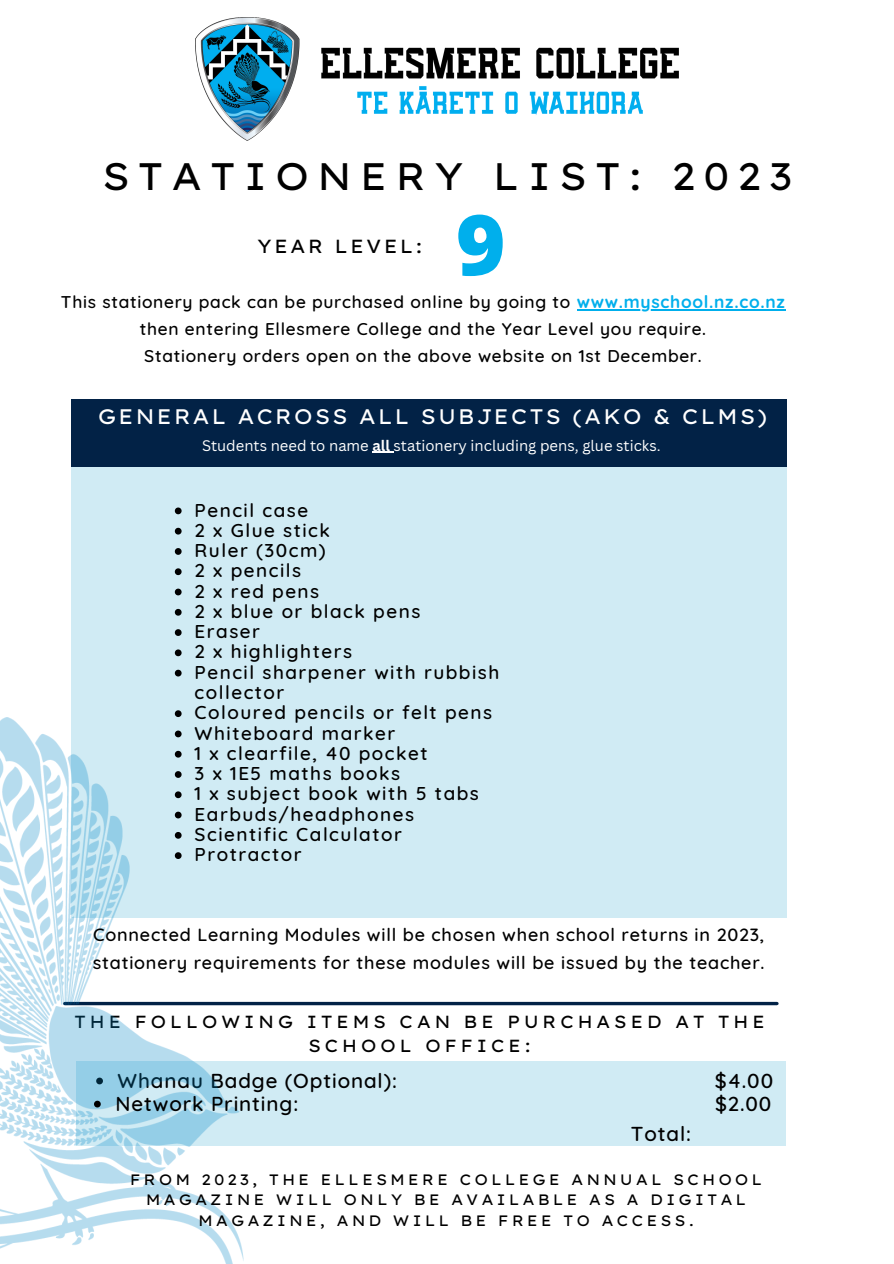
<style>
.page{position:relative;width:894px;height:1264px;background:#fff}
.page>*{position:absolute;margin:0;border:0;box-sizing:border-box;transform-origin:0 0}
.t1{font:800 84px "Open Sans";color:#00afec}
.t2{font:38.25px "Lexend Exa";letter-spacing:.19em;color:#000}
.t3{font:21px "Lexend Exa";letter-spacing:.08em;color:#fff}
.t4{font:500 20.55px "Quicksand";letter-spacing:.045em;color:#000}
.t5{font:500 18.9px/20.2px "Quicksand";letter-spacing:.08em;color:#000}
.t6{font:18.9px "Lexend Exa";letter-spacing:.11em;color:#000}
.t7{font:500 18px/28.2px "Quicksand";letter-spacing:.045em;color:#000}
.t8{font:17.55px/23.7px "Lexend Exa";letter-spacing:.19em;color:#000;text-align:center}
.t9{font:500 17.4px/27px "Quicksand";letter-spacing:.04em;color:#000;text-align:center}
.t10{font:15px/20.2px "Lexend Exa";letter-spacing:.19em;color:#000;text-align:center}
.t11{font:14.85px "Canva Sans";color:#fff}
.s1{font-weight:700;color:#00afec}
.s2{font-weight:700}
</style>
<div class="page">
<img style="left:195px;top:17px;width:483px;height:123px">
<div style="left:76px;top:1061px;width:710px;height:84px;background:#d0ebf4"></div>
<div style="left:71px;top:466px;width:715px;height:451px;background:#d0ebf4"></div>
<svg style="left:244px;top:1001px;width:532px;height:4px;background:#39526e"></svg>
<div style="left:71px;top:399px;width:715px;height:67px;background:#022246"></div>
<img style="left:0;top:717px;width:244px;height:546px">
<hr style="left:576px;top:309px;width:209px;height:2px;background:#00afec">
<svg style="left:94px;top:1100px;width:7px;height:7px"></svg>
<svg style="left:372px;top:452px;width:21px;height:1px"></svg>
<svg style="left:175px;top:507px;width:6px;height:7px"></svg>
<svg style="left:175px;top:528px;width:6px;height:6px"></svg>
<svg style="left:175px;top:548px;width:6px;height:7px"></svg>
<svg style="left:175px;top:568px;width:6px;height:7px"></svg>
<svg style="left:175px;top:588px;width:6px;height:7px"></svg>
<svg style="left:175px;top:609px;width:6px;height:6px"></svg>
<svg style="left:175px;top:629px;width:6px;height:7px"></svg>
<svg style="left:175px;top:649px;width:6px;height:7px"></svg>
<svg style="left:175px;top:669px;width:6px;height:7px"></svg>
<svg style="left:175px;top:710px;width:6px;height:7px"></svg>
<svg style="left:175px;top:730px;width:6px;height:7px"></svg>
<svg style="left:175px;top:750px;width:6px;height:7px"></svg>
<svg style="left:175px;top:771px;width:6px;height:7px"></svg>
<svg style="left:175px;top:791px;width:6px;height:7px"></svg>
<svg style="left:175px;top:811px;width:6px;height:7px"></svg>
<svg style="left:175px;top:832px;width:6px;height:6px"></svg>
<svg style="left:175px;top:852px;width:6px;height:7px"></svg>
<h2 class="t2" style="left:102px;top:152px;width:692px">STATIONERY LIST: 2023</h2>
<p class="t6" style="left:257px;top:234px;width:167px">YEAR LEVEL:</p>
<h1 class="t1" style="left:456px;top:185px;width:51px">9</h1>
<p class="t9" style="left:61px;top:288px;width:725px">This stationery pack can be purchased online by going to <span class="s1">www.myschool.nz.co.nz </span>then entering Ellesmere College and the Year Level you require.<br>Stationery orders open on the above website on 1st December.</p>
<p class="t3" style="left:98px;top:403px;width:671px">GENERAL ACROSS ALL SUBJECTS (AKO &amp; CLMS)</p>
<p class="t11" style="left:202px;top:435px;width:460px">Students need to name <span class="s2">all</span> stationery including pens, glue sticks.</p>
<p class="t5" style="left:194px;top:499px;width:306px">Pencil case<br>2 x Glue stick<br>Ruler (30cm)<br>2 x pencils<br>2 x red pens<br>2 x blue or black pens<br>Eraser<br>2 x highlighters<br>Pencil sharpener with rubbish collector<br>Coloured pencils or felt pens<br>Whiteboard marker<br>1 x clearfile, 40 pocket<br>3 x 1E5 maths books<br>1 x subject book with 5 tabs<br>Earbuds/headphones<br>Scientific Calculator<br>Protractor</p>
<p class="t7" style="left:93px;top:920px;width:673px">Connected Learning Modules will be chosen when school returns in 2023, stationery requirements for these modules will be issued by the teacher.</p>
<p class="t8" style="left:74px;top:1009px;width:692px">THE FOLLOWING ITEMS CAN BE PURCHASED AT THE<br>SCHOOL OFFICE:</p>
<p class="t4" style="left:118px;top:1067px;width:281px">Whanau Badge (Optional):</p>
<p class="t4" style="left:714px;top:1067px;width:60px">$4.00</p>
<p class="t4" style="left:115px;top:1090px;width:184px">Network Printing:</p>
<p class="t4" style="left:715px;top:1090px;width:58px">$2.00</p>
<p class="t4" style="left:630px;top:1120px;width:62px">Total:</p>
<p class="t10" style="left:130px;top:1169px;width:633px">FROM 2023, THE ELLESMERE COLLEGE ANNUAL SCHOOL<br>MAGAZINE WILL ONLY BE AVAILABLE AS A DIGITAL<br>MAGAZINE, AND WILL BE FREE TO ACCESS.</p>
</div>
